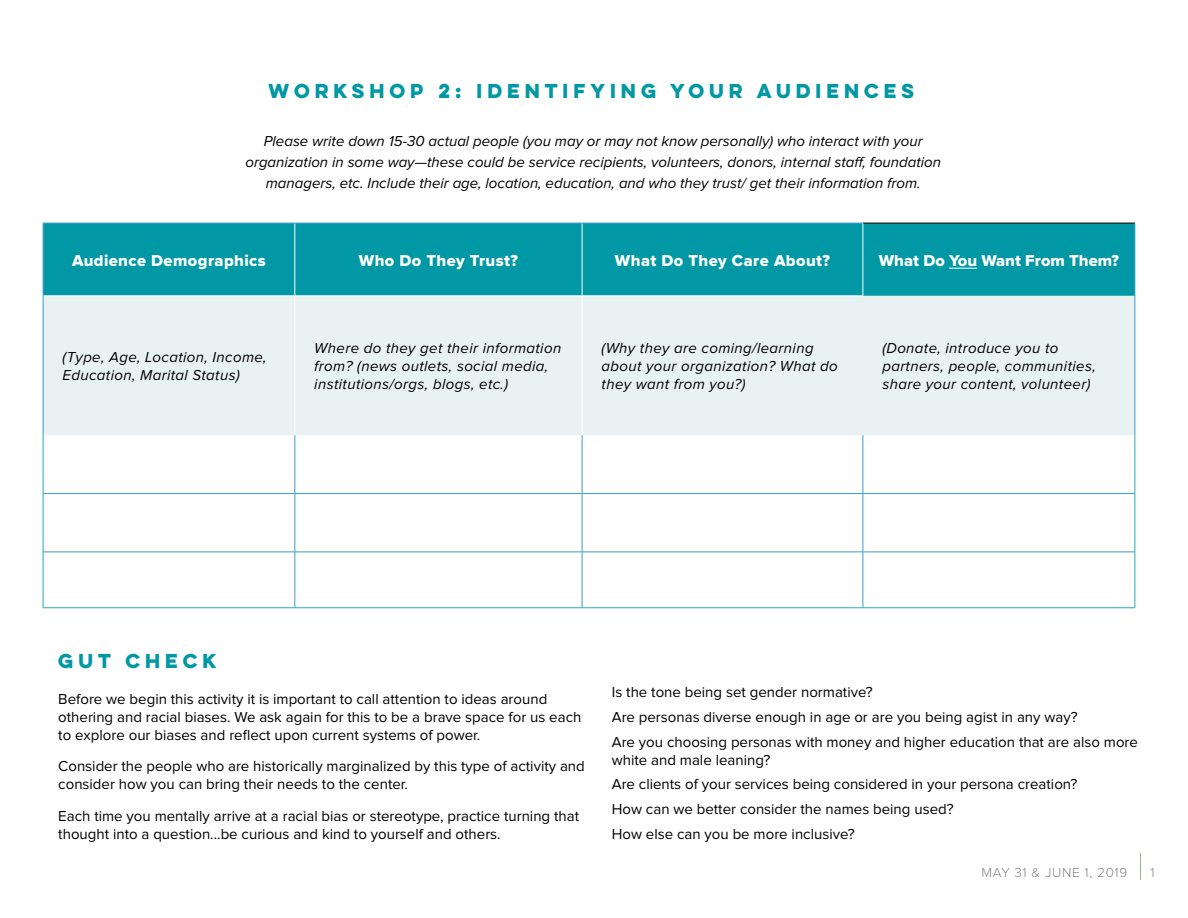
<style>
.page{position:relative;width:1188px;height:918px;background:#fff}
.page>*{position:absolute;margin:0;border:0;box-sizing:border-box;transform-origin:0 0}
.t1{font:700 18px "Lulo Clean W01 One";letter-spacing:.05em;color:#0098a5}
.t2{font:16.5px "Proxima Nova Extrabld";letter-spacing:.025em;color:#fff}
.t3{font:16.5px "Proxima Nova Extrabld";color:#fff}
.t4{font:15px/24.8px "Proxima Nova";color:#000}
.t5{font:italic 15px/18px "Proxima Nova";letter-spacing:.025em;color:#000}
.t6{font:italic 15px/21px "Proxima Nova";color:#000;text-align:center}
.t7{font:300 13.5px "Proxima Nova";letter-spacing:.05em;color:#808285}
</style>
<div class="page">
<svg style="left:1140px;top:853px;width:1px;height:27px"></svg>
<div style="left:44px;top:224px;width:1091px;height:72px;background:#0098a5"></div>
<div style="left:44px;top:296px;width:1091px;height:139px;background:#e9f2f2"></div>
<hr style="left:295px;top:223px;width:1px;height:73px;background:#fff">
<hr style="left:582px;top:223px;width:1px;height:73px;background:#fff">
<hr style="left:43px;top:296px;width:252px;height:1px;background:#fff">
<hr style="left:295px;top:296px;width:287px;height:1px;background:#fff">
<hr style="left:295px;top:296px;width:1px;height:139px;background:#fff">
<hr style="left:582px;top:296px;width:281px;height:1px;background:#fff">
<hr style="left:582px;top:296px;width:1px;height:139px;background:#fff">
<hr style="left:863px;top:223px;width:272px;height:1px;background:#000">
<hr style="left:295px;top:435px;width:1px;height:58px;background:#3a9bca">
<hr style="left:582px;top:435px;width:1px;height:58px;background:#3a9bca">
<hr style="left:863px;top:435px;width:1px;height:58px;background:#3a9bca">
<hr style="left:43px;top:493px;width:252px;height:1px;background:#3a9bca">
<hr style="left:295px;top:493px;width:287px;height:1px;background:#3a9bca">
<hr style="left:295px;top:494px;width:1px;height:58px;background:#3a9bca">
<hr style="left:582px;top:493px;width:281px;height:1px;background:#3a9bca">
<hr style="left:582px;top:494px;width:1px;height:58px;background:#3a9bca">
<hr style="left:863px;top:493px;width:272px;height:1px;background:#3a9bca">
<hr style="left:863px;top:494px;width:1px;height:58px;background:#3a9bca">
<hr style="left:43px;top:552px;width:252px;height:1px;background:#3a9bca">
<hr style="left:295px;top:552px;width:287px;height:1px;background:#3a9bca">
<hr style="left:295px;top:552px;width:1px;height:56px;background:#3a9bca">
<hr style="left:582px;top:552px;width:281px;height:1px;background:#3a9bca">
<hr style="left:582px;top:552px;width:1px;height:56px;background:#3a9bca">
<hr style="left:863px;top:552px;width:272px;height:1px;background:#3a9bca">
<hr style="left:863px;top:552px;width:1px;height:56px;background:#3a9bca">
<hr style="left:43px;top:223px;width:252px;height:1px;background:#3a9bca">
<hr style="left:43px;top:223px;width:1px;height:73px;background:#3a9bca">
<hr style="left:295px;top:223px;width:287px;height:1px;background:#3a9bca">
<hr style="left:582px;top:223px;width:281px;height:1px;background:#3a9bca">
<hr style="left:863px;top:223px;width:1px;height:73px;background:#fff">
<hr style="left:43px;top:296px;width:1px;height:139px;background:#3a9bca">
<hr style="left:1135px;top:223px;width:1px;height:73px;background:#3a9bca">
<hr style="left:1135px;top:296px;width:1px;height:139px;background:#3a9bca">
<hr style="left:43px;top:435px;width:1px;height:59px;background:#23acad">
<hr style="left:1135px;top:435px;width:1px;height:59px;background:#23acad">
<hr style="left:43px;top:494px;width:1px;height:58px;background:#23acad">
<hr style="left:1135px;top:494px;width:1px;height:58px;background:#23acad">
<hr style="left:43px;top:552px;width:1px;height:56px;background:#23acad">
<hr style="left:1135px;top:552px;width:1px;height:56px;background:#23acad">
<hr style="left:43px;top:608px;width:252px;height:1px;background:#23acad">
<hr style="left:295px;top:608px;width:287px;height:1px;background:#23acad">
<hr style="left:582px;top:608px;width:281px;height:1px;background:#23acad">
<hr style="left:863px;top:608px;width:272px;height:1px;background:#23acad">
<svg style="left:949px;top:268px;width:28px;height:1px"></svg>
<p class="t1" style="left:268px;top:78px;width:651px">WORKSHOP 2: IDENTIFYING YOUR AUDIENCES</p>
<p class="t6" style="left:245px;top:131px;width:697px">Please write down 15-30 actual people (you may or may not know personally) who interact with your organization in some way—these could be service recipients, volunteers, donors, internal staff, foundation managers, etc. Include their age, location, education, and who they trust/ get their information from.</p>
<p class="t2" style="left:72px;top:253px;width:195px">Audience Demographics</p>
<p class="t2" style="left:359px;top:253px;width:161px">Who Do They Trust?</p>
<p class="t2" style="left:615px;top:253px;width:217px">What Do They Care About?</p>
<p class="t3" style="left:879px;top:253px;width:241px">What Do You Want From Them?</p>
<p class="t5" style="left:63px;top:349px;width:206px">(Type, Age, Location, Income,<br>Education, Marital Status)</p>
<p class="t5" style="left:314px;top:340px;width:249px">Where do they get their information from? (news outlets, social media, institutions/orgs, blogs, etc.)</p>
<p class="t5" style="left:602px;top:340px;width:238px">(Why they are coming/learning about your organization? What do they want from you?)</p>
<p class="t5" style="left:882px;top:340px;width:215px">(Donate, introduce you to partners, people, communities, share your content, volunteer)</p>
<p class="t1" style="left:58px;top:648px;width:164px">GUT CHECK</p>
<p class="t4" style="left:58px;top:691px;width:525px;line-height:18px">Before we begin this activity it is important to call attention to ideas around othering and racial biases. We ask again for this to be a brave space for us each to explore our biases and reflect upon current systems of power.</p>
<p class="t4" style="left:58px;top:758px;width:528px;line-height:18px">Consider the people who are historically marginalized by this type of activity and consider how you can bring their needs to the center.</p>
<p class="t4" style="left:58px;top:808px;width:522px;line-height:18px">Each time you mentally arrive at a racial bias or stereotype, practice turning that thought into a question...be curious and kind to yourself and others.</p>
<p class="t4" style="left:612px;top:680px;width:528px">Is the tone being set gender normative?<br>Are personas diverse enough in age or are you being agist in any way?<br>Are you choosing personas with money and higher education that are also more</p>
<p class="t4" style="left:612px;top:748px;width:467px">white and male leaning?<br>Are clients of your services being considered in your persona creation?<br>How can we better consider the names being used?<br>How else can you be more inclusive?</p>
<p class="t7" style="left:981px;top:866px;width:147px">MAY 31 &amp; JUNE 1, 2019</p>
<p class="t7" style="left:1151px;top:866px;width:6px">1</p>
</div>
